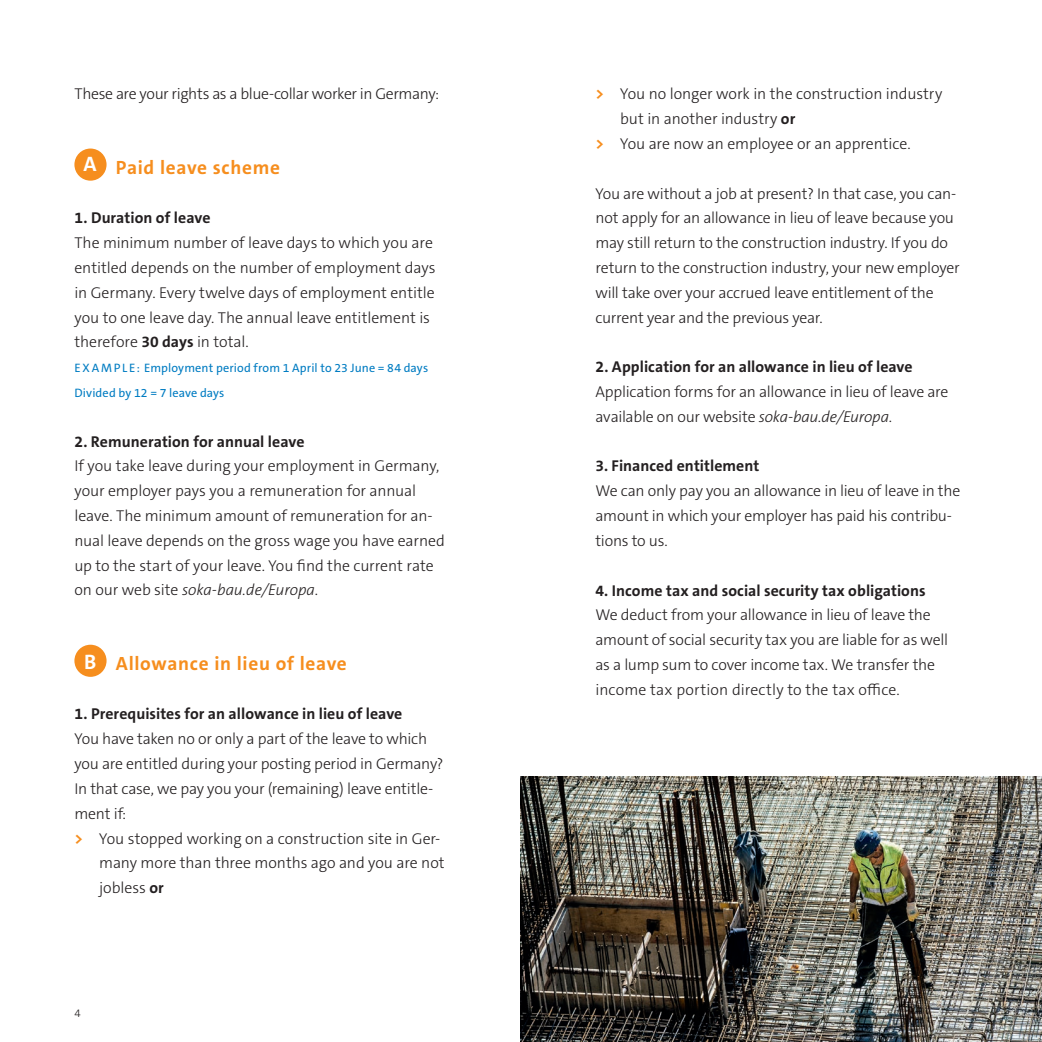
<style>
.page{position:relative;width:1042px;height:1042px;background:#fff}
.page>*{position:absolute;margin:0;border:0;box-sizing:border-box;transform-origin:0 0}
.t1{font:700 21px "The Sans C5";color:#fff}
.t2{font:700 19.25px "The Sans C5";letter-spacing:.035em;color:#f68e1e}
.t3{font:300 15.75px/24.8px "The Sans C5";letter-spacing:-.01em;color:#231f20}
.t4{font:700 15.75px "The Sans C5";letter-spacing:.005em;color:#231f20}
.t5{font:12.25px/24.8px "The Sans C5";letter-spacing:.01em;color:#007cc2}
.t6{font:300 11.38px "The Sans C5";color:#231f20}
.s1{font-weight:700}
.s2{font-style:italic}
.s3{font-weight:700;color:#f68e1e}
</style>
<div class="page">
<div style="left:74px;top:149px;width:33px;height:32px;background:#f68e1e;border-radius:50%"></div>
<div style="left:74px;top:645px;width:33px;height:32px;background:#f68e1e;border-radius:50%"></div>
<img style="left:521px;top:776px;width:521px;height:266px">
<p class="t3" style="left:74px;top:82px;width:366px">These are your rights as a blue-collar worker in Germany:</p>
<h1 class="t1" style="left:84px;top:150px;width:15px">A</h1>
<p class="t2" style="left:116px;top:155px;width:166px">Paid leave scheme</p>
<p class="t4" style="left:74px;top:208px;width:137px">1. Duration of leave</p>
<p class="t3" style="left:74px;top:230px;width:363px">The minimum number of leave days to which you are entitled depends on the number of employment days in Germany. Every twelve days of employment entitle you to one leave day. The annual leave entitlement is therefore <span class="s1">30 days</span> in total.</p>
<p class="t5" style="left:74px;top:356px;width:355px">E X A M P L E: Employment period from 1 April to 23 June = 84 days<br>Divided by 12 = 7 leave days</p>
<p class="t4" style="left:74px;top:431px;width:231px">2. Remuneration for annual leave</p>
<p class="t3" style="left:74px;top:454px;width:372px">If you take leave during your employment in Germany, your employer pays you a remuneration for annual leave. The minimum amount of remuneration for an&shy;nual leave depends on the gross wage you have earned up to the start of your leave. You find the current rate on our web site <span class="s2">soka-bau.de/Europa</span>.</p>
<h1 class="t1" style="left:84px;top:648px;width:14px">B</h1>
<p class="t2" style="left:116px;top:651px;width:233px">Allowance in lieu of leave</p>
<p class="t4" style="left:74px;top:704px;width:329px">1. Prerequisites for an allowance in lieu of leave</p>
<p class="t3" style="left:74px;top:726px;width:354px">You have taken no or only a part of the leave to which</p>
<p class="t3" style="left:74px;top:751px;width:370px">you are entitled during your posting period in Germany?</p>
<p class="t3" style="left:74px;top:776px;width:360px">In that case, we pay you your (remaining) leave entitle-</p>
<p class="t3" style="left:74px;top:801px;width:53px">ment if:</p>
<p class="t3" style="left:74px;top:826px;width:367px"><span class="s3">&gt;</span> You stopped working on a construction site in Ger-</p>
<p class="t3" style="left:99px;top:850px;width:347px">many more than three months ago and you are not</p>
<p class="t3" style="left:99px;top:875px;width:66px">jobless <span class="s1">or</span></p>
<p class="t6" style="left:74px;top:1006px;width:8px">4</p>
<p class="t3" style="left:595px;top:82px;width:348px"><span class="s3">&gt;</span> You no longer work in the construction industry</p>
<p class="t3" style="left:620px;top:106px;width:177px">but in another industry <span class="s1">or</span></p>
<p class="t3" style="left:595px;top:131px;width:317px"><span class="s3">&gt;</span> You are now an employee or an apprentice.</p>
<p class="t3" style="left:595px;top:181px;width:366px">You are without a job at present? In that case, you can&shy;not apply for an allowance in lieu of leave because you may still return to the construction industry. If you do return to the construction industry, your new employer will take over your accrued leave entitlement of the current year and the previous year.</p>
<p class="t4" style="left:595px;top:357px;width:319px">2. Application for an allowance in lieu of leave</p>
<p class="t3" style="left:595px;top:379px;width:354px">Application forms for an allowance in lieu of leave are available on our website <span class="s2">soka-bau.de/Europa</span>.</p>
<p class="t4" style="left:595px;top:456px;width:166px">3. Financed entitlement</p>
<p class="t3" style="left:595px;top:479px;width:366px">We can only pay you an allowance in lieu of leave in the amount in which your employer has paid his contribu&shy;tions to us.</p>
<p class="t4" style="left:595px;top:580px;width:332px">4. Income tax and social security tax obligations</p>
<p class="t3" style="left:595px;top:603px;width:354px">We deduct from your allowance in lieu of leave the amount of social security tax you are liable for as well as a lump sum to cover income tax. We transfer the income tax portion directly to the tax office.</p>
</div>
